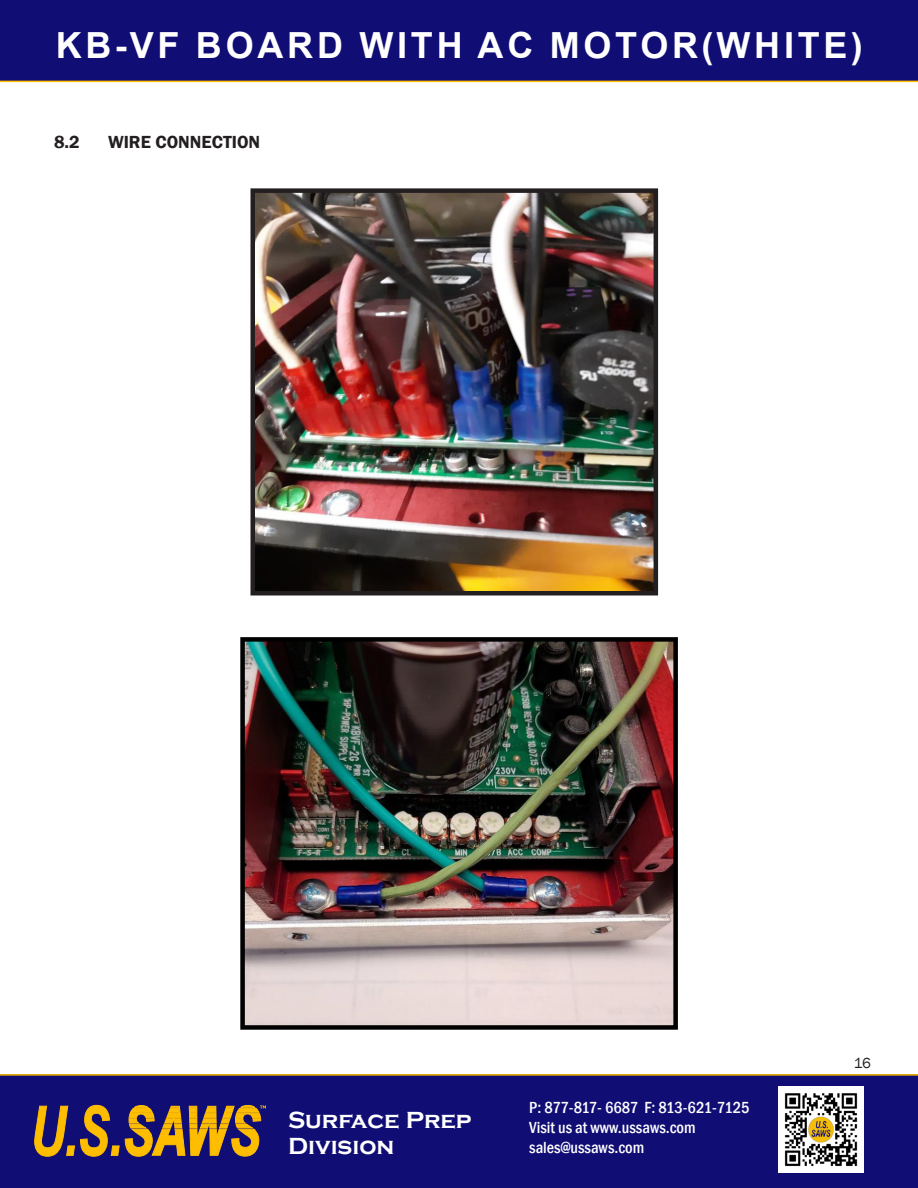
<style>
.page{position:relative;width:918px;height:1188px;background:#fff}
.page>*{position:absolute;margin:0;border:0;box-sizing:border-box;transform-origin:0 0}
.t1{font:700 36px "Arial";letter-spacing:.105em;color:#fff}
.t2{font:700 24px "Copperplate Gothic";color:#fff}
.t3{font:600 18px "Franklin Gothic";color:#231f20}
.t4{font:500 condensed 16.5px "Franklin Gothic";color:#fff}
.t5{font:500 condensed 16.5px "Franklin Gothic";letter-spacing:-.02em;color:#fff}
.t6{font:15px "Franklin Gothic";color:#231f20}
</style>
<div class="page">
<div style="left:0;top:1074px;width:918px;height:114px;background:#100d75"></div>
<svg style="left:34px;top:1105px;width:232px;height:52px;background:#82613c"></svg>
<img style="left:778px;top:1087px;width:86px;height:85px">
<div style="left:0;top:0;width:918px;height:82px;background:#100d75"></div>
<img style="left:255px;top:193px;width:398px;height:398px">
<div style="left:250px;top:188px;width:408px;height:408px;border:4px solid #231f20"></div>
<img style="left:246px;top:643px;width:426px;height:381px">
<div style="left:240px;top:637px;width:438px;height:393px;border:5px solid #000"></div>
<p class="t1" style="left:56px;top:20px;width:808px">KB-VF BOARD WITH AC MOTOR(WHITE)</p>
<p class="t3" style="left:54px;top:131px;width:27px">8.2</p>
<p class="t3" style="left:108px;top:131px;width:154px">WIRE CONNECTION</p>
<p class="t2" style="left:288px;top:1107px;width:185px">Surface Prep</p>
<p class="t2" style="left:288px;top:1132px;width:108px">Division</p>
<p class="t5" style="left:529px;top:1097px;width:222px">P: 877-817- 6687 F: 813-621-7125</p>
<p class="t4" style="left:529px;top:1117px;width:168px">Visit us at www.ussaws.com</p>
<p class="t4" style="left:529px;top:1137px;width:117px">sales@ussaws.com</p>
<p class="t6" style="left:854px;top:1054px;width:19px">16</p>
</div>
